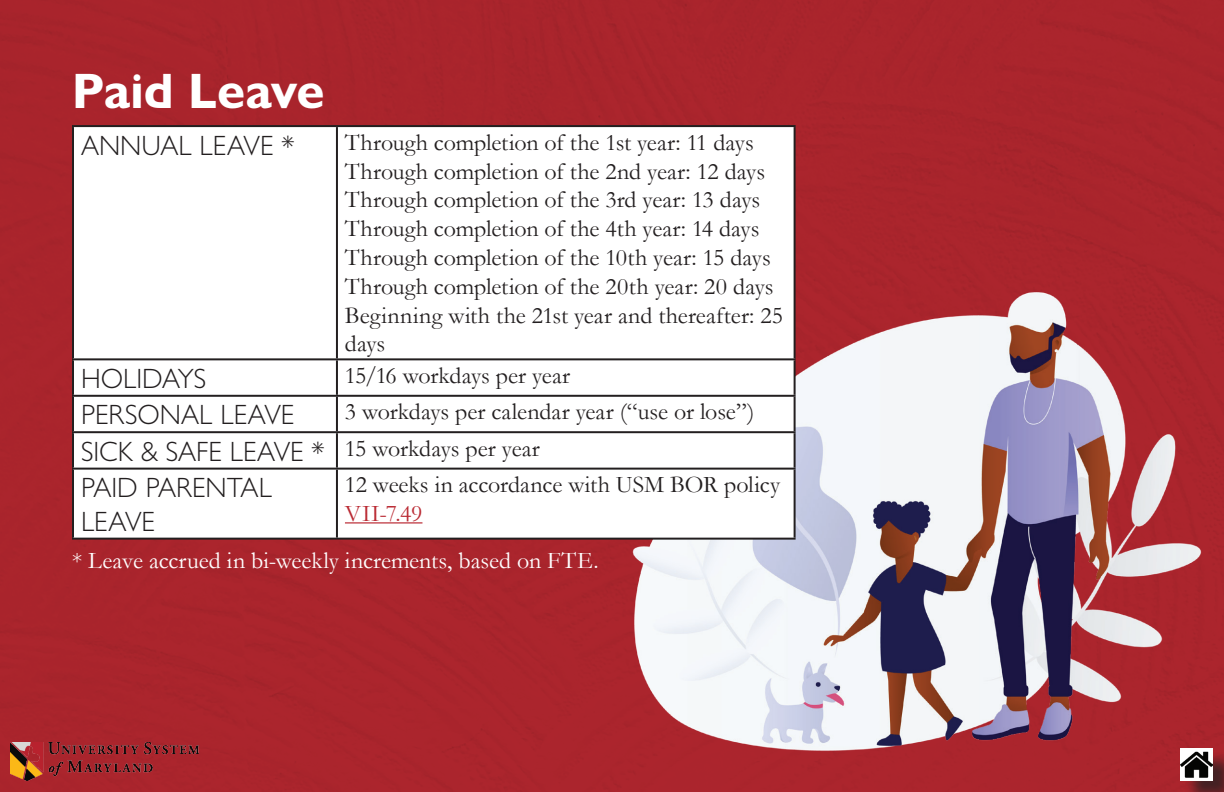
<style>
.page{position:relative;width:1224px;height:792px;background:#aa242c}
.page>*{position:absolute;margin:0;border:0;box-sizing:border-box;transform-origin:0 0}
.t1{font:700 50px "Gill Sans Nova";letter-spacing:-.005em;color:#fff}
.t2{font:300 28px/33.6px "Gill Sans Nova";color:#231f20}
.t3{font:24px/28.8px "Garamond";letter-spacing:-.005em;color:#231f20}
.t4{font:24px "Garamond";color:#fff}
.t5{font:24px "Garamond";color:#ba2a33}
.s1{font-family:"Gill Sans Nova";font-weight:300;font-size:28px}
</style>
<div class="page">
<img style="left:10px;top:742px;width:188px;height:38px">
<img style="left:626px;top:245px;width:576px;height:533px">
<div style="left:1184px;top:751px;width:40px;height:41px;background:#231f20;opacity:.75"></div>
<img style="left:1181px;top:748px;width:32px;height:32px">
<svg style="left:74px;top:127px;width:720px;height:411px"></svg>
<hr style="left:72px;top:125px;width:265px;height:2px;background:#231f20">
<hr style="left:72px;top:127px;width:2px;height:231px;background:#231f20">
<hr style="left:337px;top:125px;width:459px;height:2px;background:#231f20">
<hr style="left:336px;top:127px;width:2px;height:231px;background:#231f20">
<hr style="left:794px;top:127px;width:2px;height:231px;background:#231f20">
<hr style="left:72px;top:358px;width:265px;height:2px;background:#231f20">
<hr style="left:72px;top:360px;width:2px;height:35px;background:#231f20">
<hr style="left:337px;top:358px;width:459px;height:2px;background:#231f20">
<hr style="left:336px;top:360px;width:2px;height:35px;background:#231f20">
<hr style="left:794px;top:360px;width:2px;height:35px;background:#231f20">
<hr style="left:72px;top:395px;width:265px;height:2px;background:#231f20">
<hr style="left:72px;top:397px;width:2px;height:34px;background:#231f20">
<hr style="left:337px;top:395px;width:459px;height:2px;background:#231f20">
<hr style="left:336px;top:397px;width:2px;height:34px;background:#231f20">
<hr style="left:794px;top:397px;width:2px;height:34px;background:#231f20">
<hr style="left:72px;top:431px;width:265px;height:2px;background:#231f20">
<hr style="left:72px;top:433px;width:2px;height:35px;background:#231f20">
<hr style="left:337px;top:431px;width:459px;height:2px;background:#231f20">
<hr style="left:336px;top:433px;width:2px;height:35px;background:#231f20">
<hr style="left:794px;top:433px;width:2px;height:35px;background:#231f20">
<hr style="left:72px;top:468px;width:265px;height:2px;background:#231f20">
<hr style="left:72px;top:470px;width:2px;height:68px;background:#231f20">
<hr style="left:337px;top:468px;width:459px;height:2px;background:#231f20">
<hr style="left:336px;top:470px;width:2px;height:68px;background:#231f20">
<hr style="left:794px;top:470px;width:2px;height:68px;background:#231f20">
<hr style="left:72px;top:538px;width:265px;height:2px;background:#231f20">
<hr style="left:337px;top:538px;width:459px;height:2px;background:#231f20">
<hr style="left:345px;top:522px;width:77px;height:2px;background:#ba2a33">
<h1 class="t1" style="left:72px;top:60px;width:254px">Paid Leave</h1>
<p class="t2" style="left:81px;top:128px;width:215px">ANNUAL LEAVE *</p>
<p class="t3" style="left:345px;top:127px;width:440px">Through completion of the 1st year: 11 days Through completion of the 2nd year: 12 days Through completion of the 3rd year: 13 days Through completion of the 4th year: 14 days Through completion of the 10th year: 15 days Through completion of the 20th year: 20 days Beginning with the 21st year and thereafter: 25 days</p>
<p class="t2" style="left:81px;top:361px;width:127px">HOLIDAYS</p>
<p class="t3" style="left:345px;top:361px;width:227px">15/16 workdays per year</p>
<p class="t2" style="left:81px;top:398px;width:215px">PERSONAL LEAVE</p>
<p class="t3" style="left:81px;top:393px;width:675px;line-height:36.4px;text-indent:264px">3 workdays per calendar year (“use or lose”)<br><span class="s1">SICK &amp; SAFE LEAVE *</span> 15 workdays per year</p>
<p class="t2" style="left:81px;top:470px;width:193px">PAID PARENTAL<br>LEAVE</p>
<p class="t3" style="left:345px;top:470px;width:437px">12 weeks in accordance with USM BOR policy</p>
<p class="t5" style="left:345px;top:497px;width:79px">VII-7.49</p>
<p class="t4" style="left:72px;top:545px;width:528px">* Leave accrued in bi-weekly increments, based on FTE.</p>
</div>
